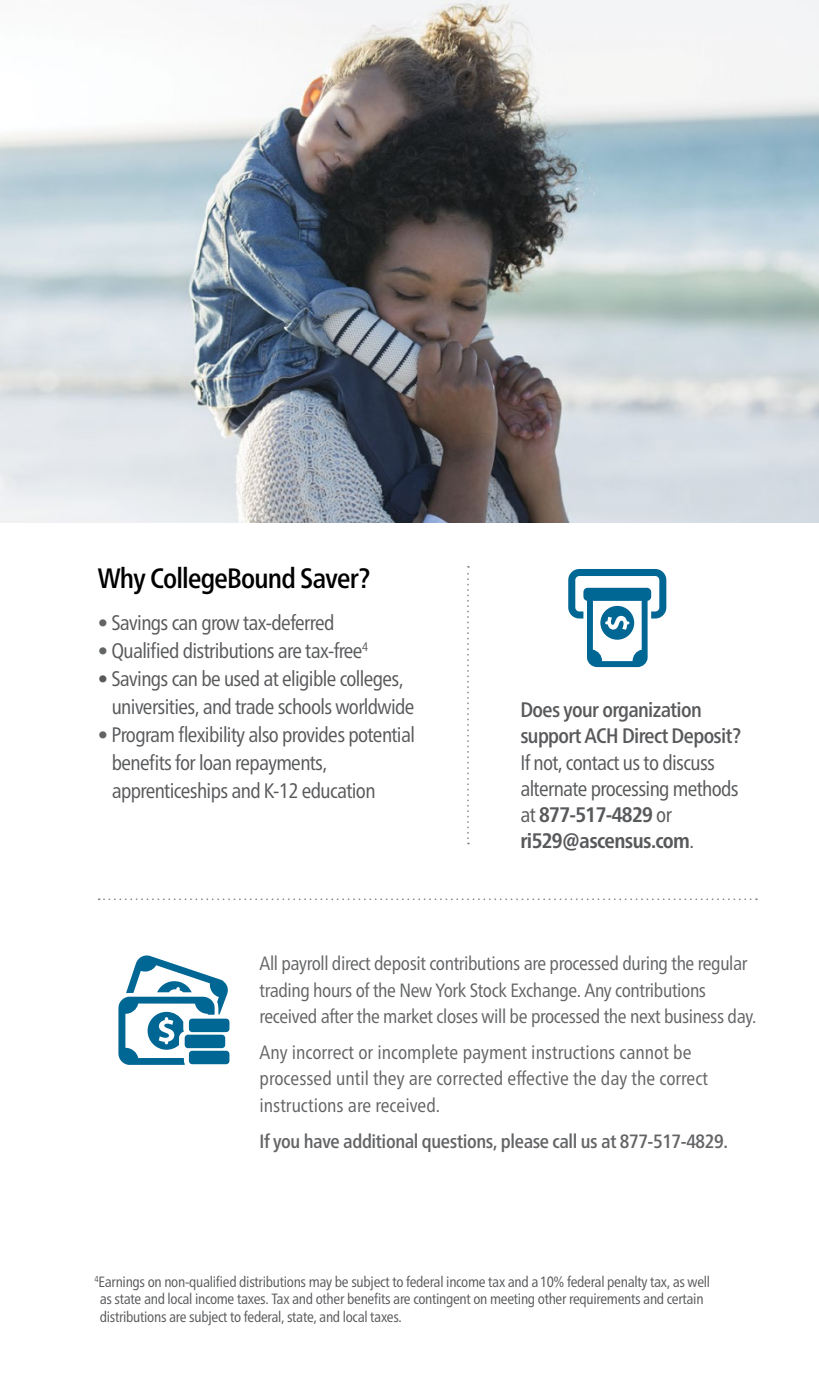
<style>
.page{position:relative;width:819px;height:1386px;background:#fff}
.page>*{position:absolute;margin:0;border:0;box-sizing:border-box;transform-origin:0 0}
.Black_Subhead{font:500 condensed 28px "Frutiger Neue LTW1 G";letter-spacing:-.03em;color:#000}
.Black_Subhead-2{font:condensed 21px/28px "Frutiger Neue LTW1 G";letter-spacing:-.03em;color:#58595b}
.t1{font:500 condensed 21px/26.2px "Frutiger Neue LTW1 G";letter-spacing:-.03em;color:#58595b}
.t2{font:condensed 19.25px/26.2px "Frutiger Neue LTW1 G";letter-spacing:-.02em;color:#636466}
.t3{font:condensed 19.25px/26.2px "Frutiger Neue LTW1 G";color:#636466}
.t4{font:500 condensed 19.25px "Frutiger Neue LTW1 G";letter-spacing:-.02em;color:#636466}
.t5{font:condensed 14.88px/17.5px "Frutiger Neue LTW1 G";letter-spacing:-.02em;color:#58595b}
.s1{color:#636466}
.s2{font-weight:700}
</style>
<div class="page">
<svg style="left:467px;top:566px;width:2px;height:278px"></svg>
<img style="left:0;top:0;width:819px;height:523px">
<svg style="left:99px;top:898px;width:658px;height:2px"></svg>
<svg style="left:568px;top:569px;width:98px;height:98px"></svg>
<div style="left:189px;top:1051px;width:40px;height:13px;background:#006694;border-radius:3px"></div>
<div style="left:189px;top:1019px;width:40px;height:13px;background:#006694;border-radius:3px"></div>
<svg style="left:118px;top:955px;width:110px;height:110px"></svg>
<p class="Black_Subhead" style="left:98px;top:561px;width:274px">Why CollegeBound Saver?</p>
<p class="Black_Subhead-2" style="left:98px;top:608px;width:238px"><span class="s1">•</span> Savings can grow tax-deferred</p>
<p class="Black_Subhead-2" style="left:98px;top:636px;width:272px"><span class="s1">•</span> Qualified distributions are tax-free<sup>4</sup></p>
<p class="Black_Subhead-2" style="left:112px;top:664px;width:304px;text-indent:-14px">• Savings can be used at eligible colleges, universities, and trade schools worldwide</p>
<p class="Black_Subhead-2" style="left:112px;top:720px;width:305px;text-indent:-14px"><span class="s1">•</span> Program flexibility also provides potential benefits for loan repayments, apprenticeships and K-12 education</p>
<p class="t1" style="left:520px;top:697px;width:222px">Does your organization support ACH Direct Deposit?</p>
<p class="Black_Subhead-2" style="left:520px;top:749px;width:220px;line-height:26.2px">If not, contact us to discuss alternate processing methods at <span class="s2">877-517-4829</span> or <span class="s2">ri529@ascensus.com</span>.</p>
<p class="t2" style="left:260px;top:950px;width:499px">All payroll direct deposit contributions are processed during the regular trading hours of the New York Stock Exchange. Any contributions received after the market closes will be processed the next business day.</p>
<p class="t3" style="left:260px;top:1039px;width:450px">Any incorrect or incomplete payment instructions cannot be processed until they are corrected effective the day the correct instructions are received.</p>
<p class="t4" style="left:260px;top:1130px;width:470px">If you have additional questions, please call us at 877-517-4829.</p>
<p class="t5" style="left:100px;top:1273px;width:612px;text-indent:-5px"><sup>4</sup>Earnings on non-qualified distributions may be subject to federal income tax and a 10% federal penalty tax, as well as state and local income taxes. Tax and other benefits are contingent on meeting other requirements and certain distributions are subject to federal, state, and local taxes.</p>
</div>
